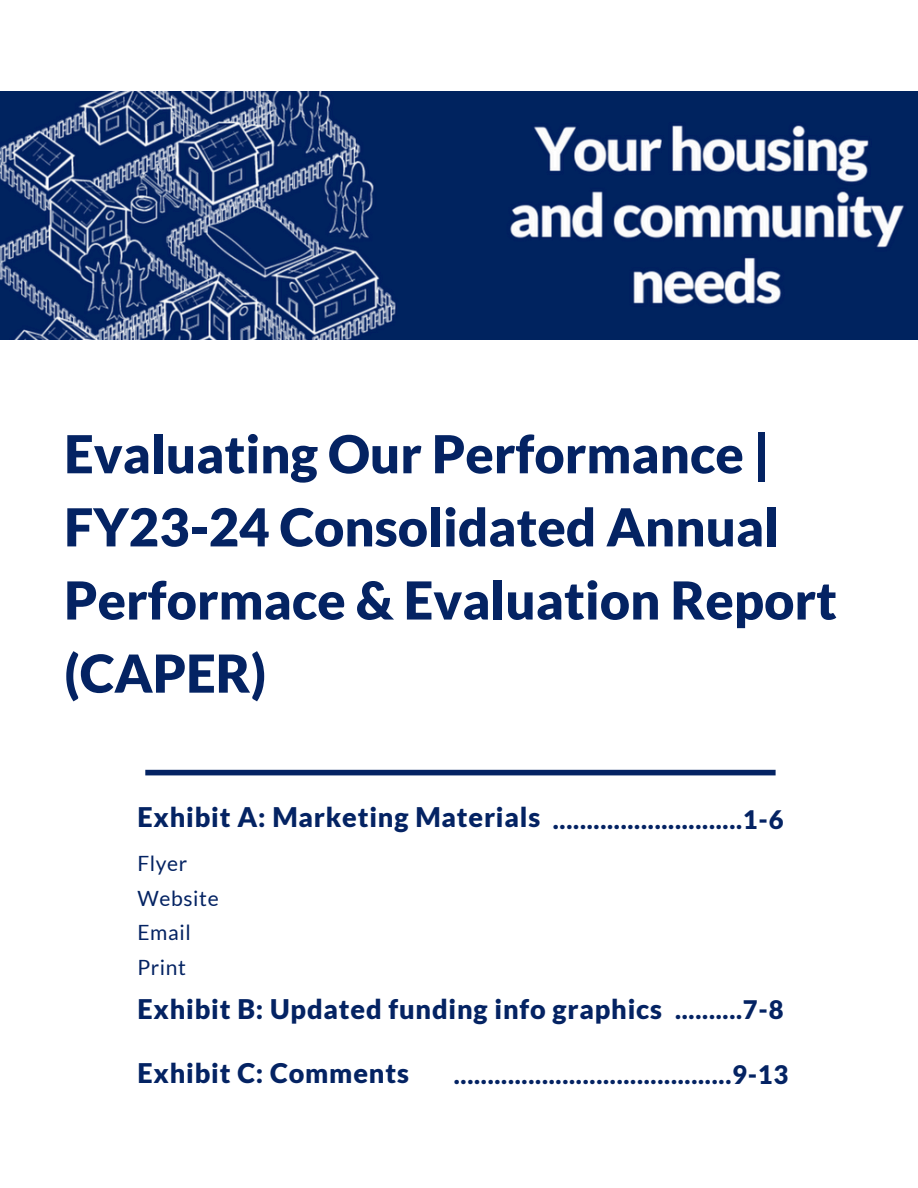
<style>
.page{position:relative;width:918px;height:1188px;background:#fff}
.page>*{position:absolute;margin:0;border:0;box-sizing:border-box;transform-origin:0 0}
.t1{font:900 52.35px/73.2px "Lato";color:#042363}
.t2{font:900 27px "Lato";letter-spacing:.03em;color:#042363}
.t3{font:900 25.5px "Lato";color:#042363}
.t4{font:21px "Lato";letter-spacing:.03em;color:#042363}
</style>
<div class="page">
<div style="left:145px;top:770px;width:631px;height:5px;background:#042363"></div>
<img style="left:0;top:92px;width:918px;height:247px">
<p class="t1" style="left:64px;top:416px;width:774px">Evaluating Our Performance |<br>FY23-24 Consolidated Annual<br>Performace &amp; Evaluation Report (CAPER)</p>
<h1 class="t2" style="left:137px;top:801px;width:404px">Exhibit A: Marketing Materials</h1>
<p class="t3" style="left:553px;top:804px;width:232px">............................1-6</p>
<h2 class="t4" style="left:137px;top:850px;width:52px">Flyer</h2>
<h2 class="t4" style="left:137px;top:885px;width:83px">Website</h2>
<p class="t4" style="left:137px;top:920px;width:55px">Email</p>
<p class="t4" style="left:137px;top:955px;width:50px">Print</p>
<p class="t2" style="left:137px;top:993px;width:526px">Exhibit B: Updated funding info graphics</p>
<h2 class="t3" style="left:675px;top:994px;width:110px">..........7-8</h2>
<p class="t2" style="left:137px;top:1056px;width:273px">Exhibit C: Comments</p>
<h2 class="t3" style="left:454px;top:1059px;width:336px">.........................................9-13</h2>
</div>
